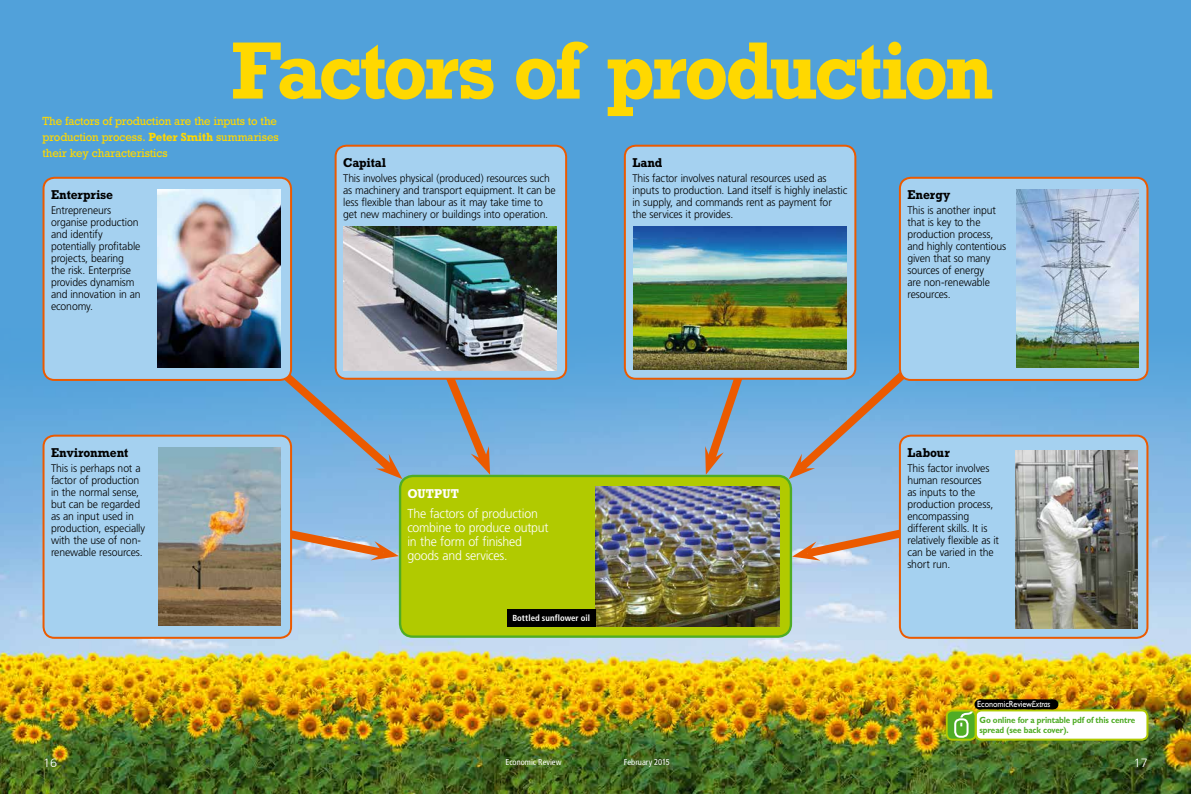
<style>
.page{position:relative;width:1191px;height:794px;background:#fff}
.page>*{position:absolute;margin:0;border:0;box-sizing:border-box;transform-origin:0 0}
.t1{font:700 82.5px "Rockwell Std";letter-spacing:-.05em;color:#ffd800;scale:.95 1}
.t2{font:300 13px/14px "Frutiger LT Std";letter-spacing:-.015em;color:#fff;scale:.95 1}
.t3{font:700 13px "Rockwell Std";letter-spacing:-.005em;color:#000;scale:.93 1}
.t4{font:700 13px "Rockwell Std";letter-spacing:.015em;color:#fff;scale:.93 1}
.t5{font:12px/16px "Rockwell Std";letter-spacing:-.01em;color:#ffd800;scale:.95 1}
.t6{font:300 12px "Frutiger LT Std";color:#fff;scale:1.05 1}
.t7{font:300 11px/12px "Frutiger LT Std";letter-spacing:-.015em;color:#000;scale:.95 1}
.t8{font:700 9px/10px "Gill Sans Std";letter-spacing:-.01em;color:#4fac25;scale:.9 1}
.t9{font:9px "Gill Sans Std";letter-spacing:-.01em;color:#fff;scale:.9 1}
.t10{font:700 condensed 8.8px "Frutiger LT Std";color:#fff}
.t11{font:condensed 8.5px "Frutiger LT Std";color:#fff}
.s1{font-weight:700}
.s2{font-style:italic}
</style>
<div class="page">
<div style="left:0;top:1px;width:1190px;height:793px;background:#51a1da"></div>
<img style="left:0;top:329px;width:1190px;height:465px">
<svg style="left:437px;top:380px;width:57px;height:95px;background:#82a2bd"></svg>
<svg style="left:700px;top:380px;width:50px;height:95px;background:#8ba3ba"></svg>
<div style="left:335px;top:146px;width:231px;height:233px;background:#a5d1f0;border-radius:11px"></div>
<div style="left:334px;top:145px;width:233px;height:235px;border:2px solid #eb5a00;border-radius:11px"></div>
<svg style="left:271px;top:362px;width:131px;height:118px"></svg>
<svg style="left:292px;top:523px;width:107px;height:39px;background:#b1afb6"></svg>
<div style="left:44px;top:178px;width:247px;height:202px;background:#a5d1f0;border-radius:11px"></div>
<div style="left:43px;top:177px;width:249px;height:204px;border:2px solid #eb5a00;border-radius:11px"></div>
<div style="left:44px;top:435px;width:247px;height:203px;background:#a5d1f0;border-radius:11px"></div>
<div style="left:43px;top:434px;width:249px;height:205px;border:2px solid #eb5a00;border-radius:11px"></div>
<div style="left:400px;top:476px;width:391px;height:160px;background:#b1ca00;border-radius:13px"></div>
<div style="left:399px;top:475px;width:393px;height:163px;border:2px solid #4fac25;border-radius:13px"></div>
<svg style="left:788px;top:362px;width:128px;height:118px;background:#82a9cb"></svg>
<svg style="left:792px;top:523px;width:107px;height:40px;background:#bcb5ba"></svg>
<div style="left:625px;top:146px;width:230px;height:233px;background:#a5d1f0;border-radius:11px"></div>
<div style="left:624px;top:145px;width:232px;height:235px;border:2px solid #eb5a00;border-radius:11px"></div>
<div style="left:975px;top:710px;width:172px;height:29px;background:#fff;border-radius:6px"></div>
<div style="left:974px;top:709px;width:174px;height:31px;border:2px solid #b1ca00;border-radius:6px"></div>
<div style="left:946px;top:710px;width:29px;height:29px;background:#4fac25;border-radius:6px"></div>
<div style="left:945px;top:709px;width:31px;height:31px;border:2px solid #b1ca00;border-radius:6px"></div>
<div style="left:954px;top:718px;width:14px;height:19px;border:2px solid #fff;border-radius:5px"></div>
<svg style="left:959px;top:709px;width:14px;height:17px"></svg>
<div style="left:979px;top:699px;width:73px;height:10px;background:#000"></div>
<svg style="left:997px;top:699px;width:46px;height:1px"></svg>
<div style="left:900px;top:435px;width:247px;height:203px;background:#a5d1f0;border-radius:11px"></div>
<div style="left:899px;top:434px;width:249px;height:205px;border:2px solid #eb5a00;border-radius:11px"></div>
<div style="left:900px;top:178px;width:247px;height:202px;background:#a5d1f0;border-radius:11px"></div>
<div style="left:899px;top:177px;width:249px;height:204px;border:2px solid #eb5a00;border-radius:11px"></div>
<img style="left:159px;top:448px;width:122px;height:178px">
<img style="left:158px;top:189px;width:122px;height:178px">
<img style="left:343px;top:227px;width:213px;height:143px">
<img style="left:633px;top:227px;width:213px;height:143px">
<img style="left:1016px;top:189px;width:123px;height:178px">
<img style="left:1015px;top:450px;width:122px;height:178px">
<img style="left:595px;top:486px;width:185px;height:140px">
<div style="left:507px;top:609px;width:88px;height:17px;background:#000"></div>
<h1 class="t1" style="left:231px;top:22px;width:804px">Factors of production</h1>
<p class="t5" style="left:43px;top:112px;width:250px">The factors of production are the inputs to the production process. <span class="s1">Peter Smith</span> summarises their key characteristics</p>
<p class="t3" style="left:51px;top:187px;width:68px">Enterprise</p>
<p class="t7" style="left:51px;top:204px;width:96px">Entrepreneurs organise production and identify potentially profitable projects, bearing the risk. Enterprise provides dynamism and innovation in an economy.</p>
<p class="t3" style="left:343px;top:155px;width:48px">Capital</p>
<p class="t7" style="left:343px;top:172px;width:225px">This involves physical (produced) resources such as machinery and transport equipment. It can be less flexible than labour as it may take time to get new machinery or buildings into operation.</p>
<p class="t3" style="left:632px;top:155px;width:34px">Land</p>
<p class="t7" style="left:632px;top:172px;width:228px">This factor involves natural resources used as inputs to production. Land itself is highly inelastic in supply, and commands rent as payment for the services it provides.</p>
<p class="t3" style="left:907px;top:187px;width:48px">Energy</p>
<p class="t7" style="left:907px;top:204px;width:105px">This is another input that is key to the production process, and highly contentious given that so many sources of energy<br>are non-renewable resources.</p>
<p class="t3" style="left:51px;top:445px;width:85px">Environment</p>
<p class="t7" style="left:51px;top:462px;width:101px">This is perhaps not a factor of production in the normal sense, but can be regarded as an input used in production, especially with the use of non&shy;renewable resources.</p>
<p class="t4" style="left:407px;top:486px;width:57px">OUTPUT</p>
<p class="t2" style="left:407px;top:506px;width:150px">The factors of production combine to produce output in the form of finished goods and services.</p>
<p class="t10" style="left:512px;top:613px;width:79px">Bottled sunflower oil</p>
<p class="t3" style="left:907px;top:445px;width:47px">Labour</p>
<p class="t7" style="left:907px;top:462px;width:98px">This factor involves human resources<br>as inputs to the production process, encompassing different skills. It is relatively flexible as it can be varied in the short run.</p>
<p class="t9" style="left:977px;top:699px;width:83px">EconomicReview<span class="s2">Extras</span></p>
<p class="t8" style="left:979px;top:715px;width:174px">Go online for a printable pdf of this centre spread (see back cover).</p>
<p class="t6" style="left:43px;top:755px;width:15px">16</p>
<p class="t11" style="left:505px;top:757px;width:57px">Economic Review</p>
<p class="t11" style="left:624px;top:757px;width:48px">February 2015</p>
<p class="t6" style="left:1134px;top:755px;width:15px">17</p>
</div>
